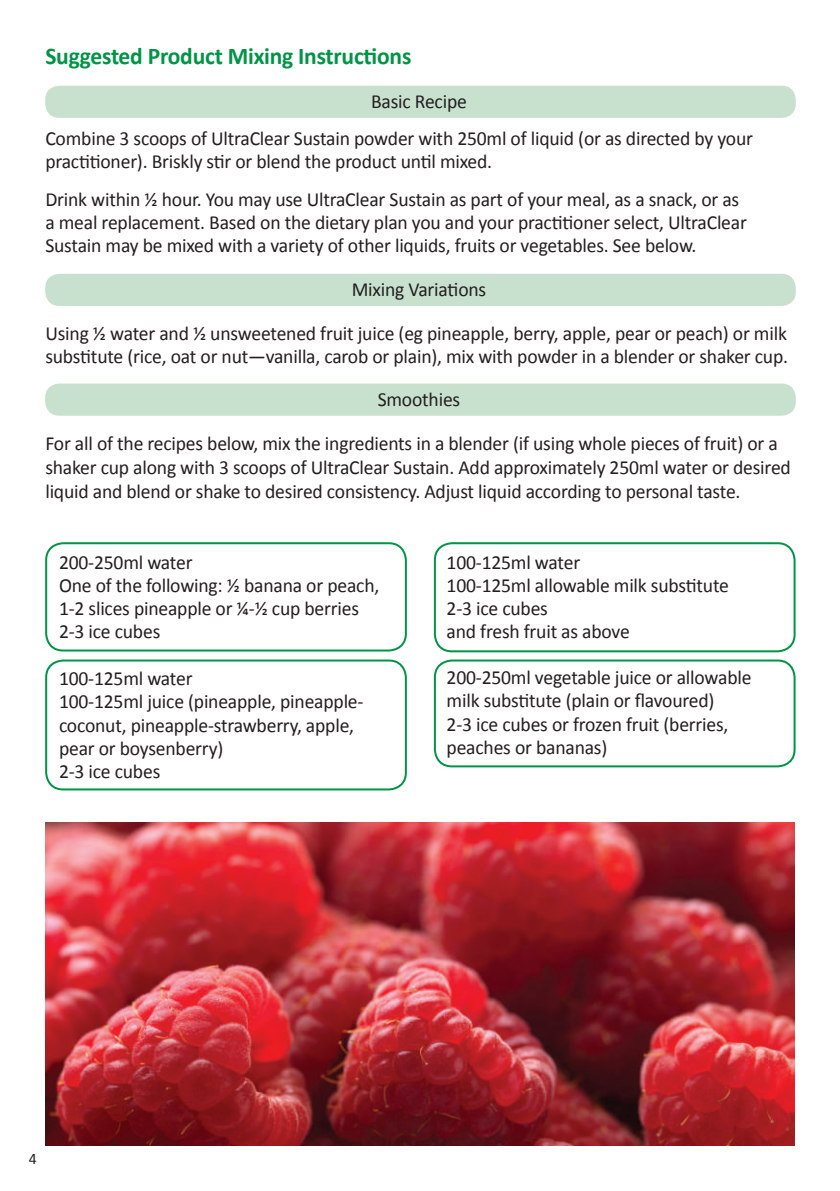
<style>
.page{position:relative;width:840px;height:1191px;background:#fff}
.page>*{position:absolute;margin:0;border:0;box-sizing:border-box;transform-origin:0 0}
.t1{font:700 24px "Calibri";letter-spacing:-.01em;color:#009446}
.t2{font:20px/23px "Calibri";letter-spacing:-.01em;color:#231f20}
.t3{font:16px "Calibri";color:#231f20}
</style>
<div class="page">
<div style="left:45px;top:383px;width:750px;height:33px;background:#c8e1ce;border-radius:14px"></div>
<div style="left:45px;top:274px;width:750px;height:32px;background:#c8e1ce;border-radius:14px"></div>
<div style="left:45px;top:86px;width:750px;height:32px;background:#c8e1ce;border-radius:14px"></div>
<div style="left:45px;top:659px;width:361px;height:131px;border:2px solid #009446;border-radius:17px"></div>
<div style="left:45px;top:542px;width:361px;height:109px;border:2px solid #009446;border-radius:17px"></div>
<div style="left:433px;top:659px;width:362px;height:108px;border:2px solid #009446;border-radius:17px"></div>
<div style="left:433px;top:542px;width:362px;height:110px;border:2px solid #009446;border-radius:17px"></div>
<img style="left:45px;top:822px;width:749px;height:323px">
<p class="t1" style="left:45px;top:41px;width:367px">Suggested Product Mixing Instructions</p>
<p class="t2" style="left:45px;top:81px;width:708px;line-height:37.4px;text-indent:325px">Basic Recipe<br>Combine 3 scoops of UltraClear Sustain powder with 250ml of liquid (or as directed by your</p>
<p class="t2" style="left:45px;top:142px;width:695px;line-height:37.4px">practitioner). Briskly stir or blend the product until mixed.<br>Drink within ½ hour. You may use UltraClear Sustain as part of your meal, as a snack, or as</p>
<p class="t2" style="left:45px;top:210px;width:702px">a meal replacement. Based on the dietary plan you and your practitioner select, UltraClear<br>Sustain may be mixed with a variety of other liquids, fruits or vegetables. See below.</p>
<p class="t2" style="left:45px;top:266px;width:742px;line-height:43.8px;text-align:center">Mixing Variations<br>Using ½ water and ½ unsweetened fruit juice (eg pineapple, berry, apple, pear or peach) or milk</p>
<p class="t2" style="left:45px;top:333px;width:743px;line-height:43.8px;text-align:center">substitute (rice, oat or nut—vanilla, carob or plain), mix with powder in a blender or shaker cup.<br>Smoothies<br>For all of the recipes below, mix the ingredients in a blender (if using whole pieces of fruit) or a</p>
<p class="t2" style="left:45px;top:455px;width:746px;line-height:24px">shaker cup along with 3 scoops of UltraClear Sustain. Add approximately 250ml water or desired liquid and blend or shake to desired consistency. Adjust liquid according to personal taste.</p>
<p class="t2" style="left:59px;top:550px;width:321px">200-250ml water<br>One of the following: ½ banana or peach,<br>1-2 slices pineapple or ¼-½ cup berries<br>2-3 ice cubes</p>
<p class="t2" style="left:59px;top:666px;width:306px">100-125ml water<br>100-125ml juice (pineapple, pineapple&shy;coconut, pineapple-strawberry, apple, pear or boysenberry)<br>2-3 ice cubes</p>
<p class="t2" style="left:446px;top:550px;width:283px">100-125ml water<br>100-125ml allowable milk substitute<br>2-3 ice cubes<br>and fresh fruit as above</p>
<p class="t2" style="left:446px;top:665px;width:306px">200-250ml vegetable juice or allowable milk substitute (plain or flavoured)<br>2-3 ice cubes or frozen fruit (berries, peaches or bananas)</p>
<p class="t3" style="left:29px;top:1149px;width:9px">4</p>
</div>
